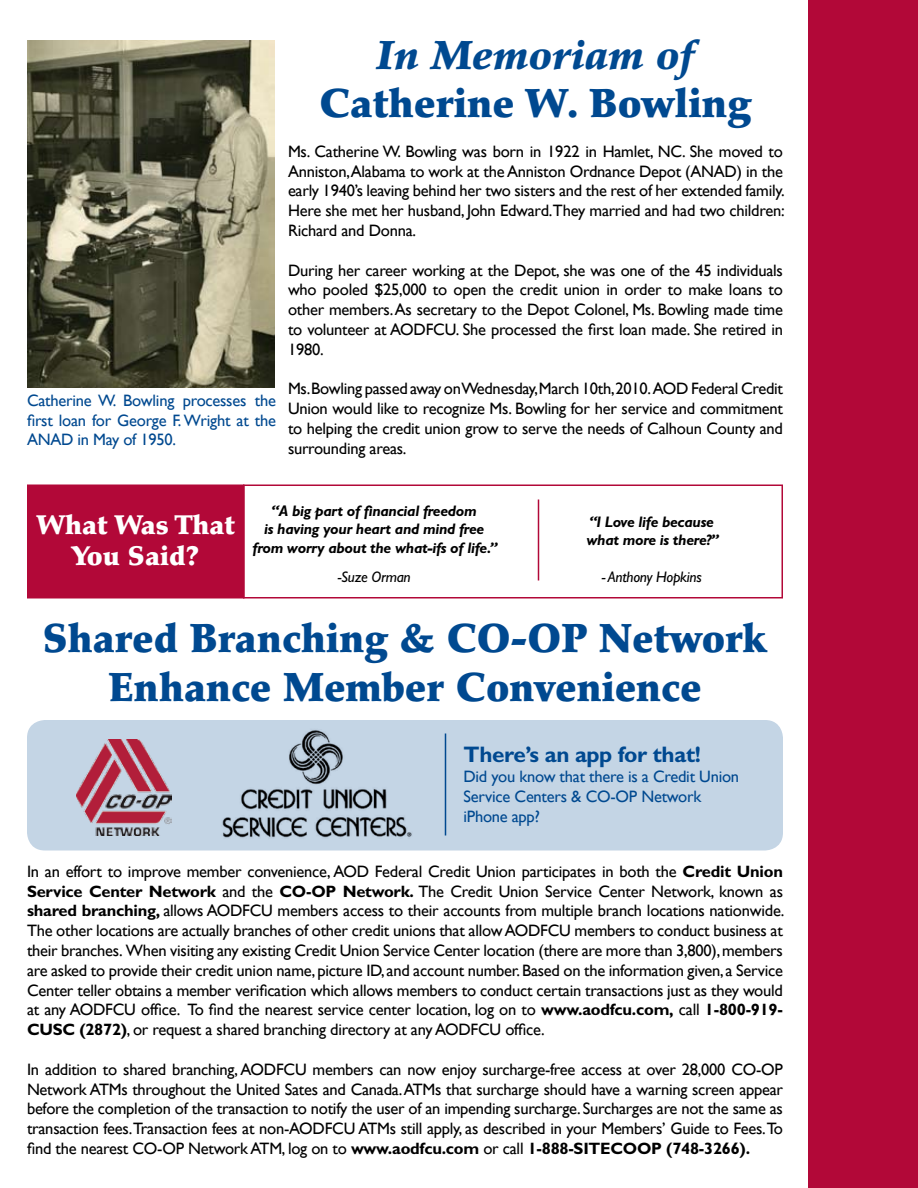
<style>
.page{position:relative;width:918px;height:1188px;background:#fff}
.page>*{position:absolute;margin:0;border:0;box-sizing:border-box;transform-origin:0 0}
.t1{font:900 40.5px/48.6px "Palatino";color:#004990;text-align:center}
.t2{font:italic 900 40.5px "Palatino";color:#004990}
.t3{font:900 27px/31.5px "Palatino";color:#fff;text-align:center}
.t4{font:700 22.5px "Gill Sans";letter-spacing:-.02em;color:#004990}
.t5{font:16.5px/19.8px "Gill Sans";letter-spacing:-.015em;color:#000;text-align:justify}
.t6{font:16.5px/19.8px "Gill Sans";letter-spacing:-.015em;color:#004990;text-align:justify}
.t7{font:700 16.5px "Gill Sans";letter-spacing:-.015em;color:#000}
.t8{font:italic 700 15.3px/18.3px "Gill Sans";letter-spacing:-.02em;color:#000;text-align:center}
.t9{font:italic 15.3px "Gill Sans";letter-spacing:-.02em;color:#000}
.s1{font-weight:700}
</style>
<div class="page">
<div style="left:27px;top:720px;width:756px;height:130px;background:#c4d5e5;border-radius:18px"></div>
<div style="left:808px;top:0;width:110px;height:1188px;background:#b20838"></div>
<div style="left:243px;top:484px;width:540px;height:114px;border:2px solid #b20838"></div>
<img style="left:27px;top:41px;width:247px;height:346px">
<div style="left:28px;top:485px;width:216px;height:113px;background:#b20838"></div>
<div style="left:27px;top:484px;width:217px;height:114px;border:2px solid #b20838"></div>
<hr style="left:538px;top:500px;width:1px;height:80px;background:#b20838">
<img style="left:76px;top:740px;width:95px;height:95px">
<img style="left:222px;top:730px;width:190px;height:108px">
<hr style="left:445px;top:734px;width:1px;height:102px;background:#004990">
<p class="t6" style="left:27px;top:390px;width:251px">Catherine W. Bowling processes the first loan for George F. Wright at the ANAD in May of 1950.</p>
<h1 class="t2" style="left:376px;top:31px;width:320px">In Memoriam of</h1>
<h1 class="t1" style="left:320px;top:79px;width:433px">Catherine W. Bowling</h1>
<p class="t5" style="left:288px;top:141px;width:498px">Ms. Catherine W. Bowling was born in 1922 in Hamlet, NC. She moved to Anniston,Alabama to work at the Anniston Ordnance Depot (ANAD) in the early 1940’s leaving behind her two sisters and the rest of her extended family.<br>Here she met her husband, John Edward.They married and had two children:<br>Richard and Donna.</p>
<p class="t5" style="left:288px;top:260px;width:497px">During her career working at the Depot, she was one of the 45 individuals who pooled $25,000 to open the credit union in order to make loans to other members. As secretary to the Depot Colonel, Ms. Bowling made time to volunteer at AODFCU. She processed the first loan made. She retired in 1980.</p>
<p class="t5" style="left:288px;top:379px;width:497px">Ms.Bowling passed away on Wednesday,March 10th,2010. AOD Federal Credit Union would like to recognize Ms. Bowling for her service and commitment to helping the credit union grow to serve the needs of Calhoun County and surrounding areas.</p>
<h2 class="t3" style="left:37px;top:509px;width:200px">What Was That<br>You Said?</h2>
<p class="t8" style="left:253px;top:502px;width:246px">“A big part of financial freedom<br>is having your heart and mind free from worry about the what-ifs of life.”</p>
<p class="t9" style="left:338px;top:568px;width:75px">-Suze Orman</p>
<p class="t8" style="left:586px;top:513px;width:134px;text-align:left">“I Love life because what more is there?”</p>
<p class="t9" style="left:602px;top:568px;width:102px">- Anthony Hopkins</p>
<h1 class="t1" style="left:43px;top:615px;width:726px">Shared Branching &amp; CO-OP Network<br>Enhance Member Convenience</h1>
<h3 class="t4" style="left:464px;top:741px;width:239px">There’s an app for that!</h3>
<p class="t6" style="left:464px;top:767px;width:277px;text-align:left">Did you know that there is a Credit Union<br>Service Centers &amp; CO-OP Network iPhone app?</p>
<p class="t5" style="left:27px;top:861px;width:759px">In an effort to improve member convenience, AOD Federal Credit Union participates in both the <span class="s1">Credit Union Service Center Network</span> and the <span class="s1">CO-OP Network.</span> The Credit Union Service Center Network, known as <span class="s1">shared branching,</span> allows AODFCU members access to their accounts from multiple branch locations nationwide.<br>The other locations are actually branches of other credit unions that allow AODFCU members to conduct business at their branches. When visiting any existing Credit Union Service Center location (there are more than 3,800), members are asked to provide their credit union name, picture ID, and account number. Based on the information given, a Service Center teller obtains a member verification which allows members to conduct certain transactions just as they would at any AODFCU office. To find the nearest service center location, log on to <span class="s1">www.aodfcu.com,</span> call <span class="s1">1-800-919- CUSC (2872)</span>, or request a shared branching directory at any AODFCU office.</p>
<p class="t5" style="left:27px;top:1059px;width:758px">In addition to shared branching, AODFCU members can now enjoy surcharge-free access at over 28,000 CO-OP Network ATMs throughout the United Sates and Canada. ATMs that surcharge should have a warning screen appear before the completion of the transaction to notify the user of an impending surcharge. Surcharges are not the same as transaction fees.Transaction fees at non-AODFCU ATMs still apply, as described in your Members’ Guide to Fees.To find the nearest CO-OP Network ATM, log on to <span class="s1">www.aodfcu.com</span> or call <span class="s1">1-888-SITECOOP</span></p>
<p class="t7" style="left:666px;top:1139px;width:85px">(748-3266).</p>
</div>
